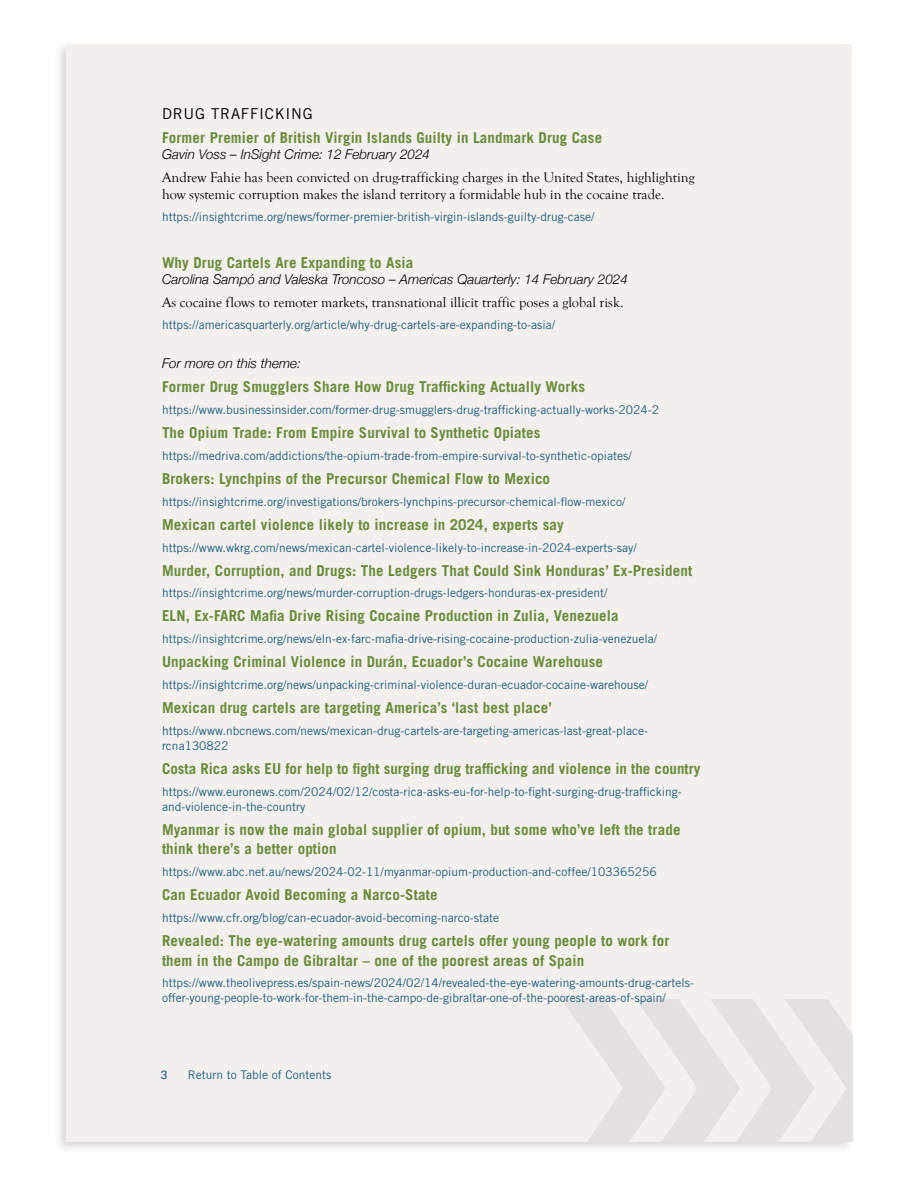
<style>
.page{position:relative;width:918px;height:1188px;background:#fff}
.page>*{position:absolute;margin:0;border:0;box-sizing:border-box;transform-origin:0 0}
.t1{font:700 15px/19.5px "Trade Gothic LT Std";letter-spacing:.01em;color:#688b39}
.t2{font:15px "Trade Gothic LT Std";letter-spacing:.05em;color:#000}
.t3{font:14.25px/17.1px "Goudy Old Style T";color:#000}
.t4{font:italic 300 13.5px "Helvetica Neue";color:#000}
.t5{font:12px/15px "Trade Gothic LT Std";color:#1e5f80}
.t6{font:12px "Univers LT Std";color:#1e5f80}
</style>
<div class="page">
<div style="left:53px;top:40px;width:802px;height:1114px;background:#000;opacity:.16"></div>
<div style="left:66px;top:44px;width:786px;height:1098px;background:#f2efec"></div>
<svg style="left:562px;top:999px;width:290px;height:143px"></svg>
<p class="t2" style="left:162px;top:104px;width:152px">DRUG TRAFFICKING</p>
<p class="t1" style="left:162px;top:128px;width:442px">Former Premier of British Virgin Islands Guilty in Landmark Drug Case</p>
<p class="t4" style="left:162px;top:144px;width:270px">Gavin Voss – InSight Crime: 12 February 2024</p>
<p class="t3" style="left:162px;top:169px;width:534px">Andrew Fahie has been convicted on drug-trafficking charges in the United States, highlighting how systemic corruption makes the island territory a formidable hub in the cocaine trade.</p>
<p class="t5" style="left:162px;top:209px;width:434px">https://insightcrime.org/news/former-premier-british-virgin-islands-guilty-drug-case/</p>
<p class="t1" style="left:162px;top:253px;width:253px">Why Drug Cartels Are Expanding to Asia</p>
<p class="t4" style="left:162px;top:269px;width:467px">Carolina Sampó and Valeska Troncoso – Americas Qauarterly: 14 February 2024</p>
<p class="t3" style="left:162px;top:294px;width:463px">As cocaine flows to remoter markets, transnational illicit traffic poses a global risk.</p>
<p class="t5" style="left:162px;top:317px;width:395px">https://americasquarterly.org/article/why-drug-cartels-are-expanding-to-asia/</p>
<p class="t4" style="left:162px;top:353px;width:141px">For more on this theme:</p>
<p class="t1" style="left:162px;top:377px;width:425px">Former Drug Smugglers Share How Drug Trafficking Actually Works</p>
<p class="t5" style="left:162px;top:402px;width:499px">https://www.businessinsider.com/former-drug-smugglers-drug-trafficking-actually-works-2024-2</p>
<p class="t1" style="left:162px;top:423px;width:380px">The Opium Trade: From Empire Survival to Synthetic Opiates</p>
<p class="t5" style="left:162px;top:448px;width:471px">https://medriva.com/addictions/the-opium-trade-from-empire-survival-to-synthetic-opiates/</p>
<p class="t1" style="left:162px;top:469px;width:390px">Brokers: Lynchpins of the Precursor Chemical Flow to Mexico</p>
<p class="t5" style="left:162px;top:494px;width:465px">https://insightcrime.org/investigations/brokers-lynchpins-precursor-chemical-flow-mexico/</p>
<p class="t1" style="left:162px;top:514px;width:403px">Mexican cartel violence likely to increase in 2024, experts say</p>
<p class="t5" style="left:162px;top:540px;width:476px">https://www.wkrg.com/news/mexican-cartel-violence-likely-to-increase-in-2024-experts-say/</p>
<p class="t1" style="left:162px;top:560px;width:532px">Murder, Corruption, and Drugs: The Ledgers That Could Sink Honduras’ Ex-President</p>
<p class="t5" style="left:162px;top:585px;width:447px">https://insightcrime.org/news/murder-corruption-drugs-ledgers-honduras-ex-president/</p>
<p class="t1" style="left:162px;top:606px;width:458px">ELN, Ex-FARC Mafia Drive Rising Cocaine Production in Zulia, Venezuela</p>
<p class="t5" style="left:162px;top:631px;width:497px">https://insightcrime.org/news/eln-ex-farc-mafia-drive-rising-cocaine-production-zulia-venezuela/</p>
<p class="t1" style="left:162px;top:652px;width:443px">Unpacking Criminal Violence in Durán, Ecuador’s Cocaine Warehouse</p>
<p class="t5" style="left:162px;top:677px;width:488px">https://insightcrime.org/news/unpacking-criminal-violence-duran-ecuador-cocaine-warehouse/</p>
<p class="t1" style="left:162px;top:698px;width:391px">Mexican drug cartels are targeting America’s ‘last best place’</p>
<p class="t5" style="left:162px;top:723px;width:488px">https://www.nbcnews.com/news/mexican-drug-cartels-are-targeting-americas-last-great-place&shy;rcna130822</p>
<p class="t1" style="left:162px;top:759px;width:540px">Costa Rica asks EU for help to fight surging drug trafficking and violence in the country</p>
<p class="t5" style="left:162px;top:784px;width:521px">https://www.euronews.com/2024/02/12/costa-rica-asks-eu-for-help-to-fight-surging-drug-trafficking&shy;and-violence-in-the-country</p>
<p class="t1" style="left:162px;top:820px;width:520px">Myanmar is now the main global supplier of opium, but some who’ve left the trade think there’s a better option</p>
<p class="t5" style="left:162px;top:864px;width:496px">https://www.abc.net.au/news/2024-02-11/myanmar-opium-production-and-coffee/103365256</p>
<p class="t1" style="left:162px;top:885px;width:277px">Can Ecuador Avoid Becoming a Narco-State</p>
<p class="t5" style="left:162px;top:910px;width:339px">https://www.cfr.org/blog/can-ecuador-avoid-becoming-narco-state</p>
<p class="t1" style="left:162px;top:931px;width:509px">Revealed: The eye-watering amounts drug cartels offer young people to work for them in the Campo de Gibraltar – one of the poorest areas of Spain</p>
<p class="t5" style="left:162px;top:975px;width:534px">https://www.theolivepress.es/spain-news/2024/02/14/revealed-the-eye-watering-amounts-drug-cartels&shy;offer-young-people-to-work-for-them-in-the-campo-de-gibraltar-one-of-the-poorest-areas-of-spain/</p>
<p class="t6" style="left:161px;top:1068px;width:8px">3</p>
<p class="t5" style="left:188px;top:1068px;width:145px">Return to Table of Contents</p>
</div>
